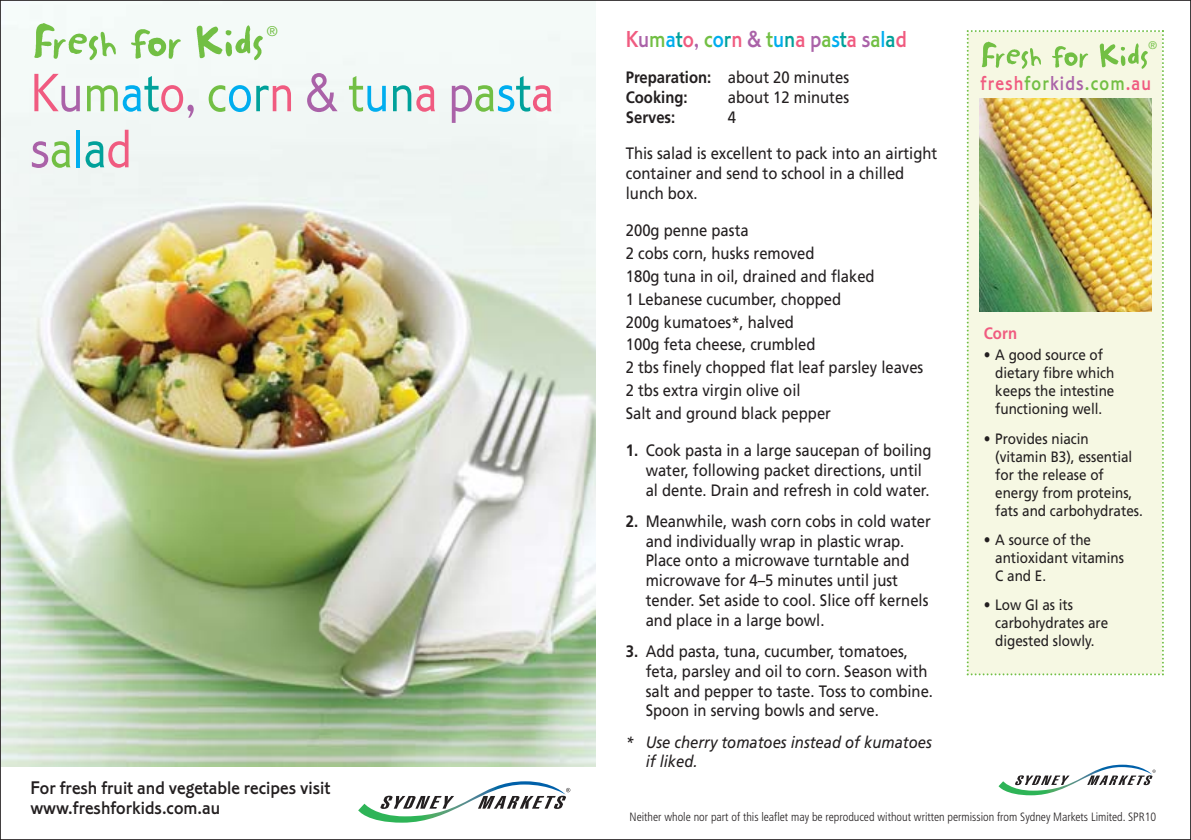
<style>
.page{position:relative;width:1191px;height:840px;background:#fff}
.page>*{position:absolute;margin:0;border:0;box-sizing:border-box;transform-origin:0 0}
.t1{font:56px/56px "Corinthian Light Plain";color:#f05b80;scale:.9 1}
.t2{font:24px "Corinthian Medium Plain";color:#f05b80;scale:.9 1}
.t3{font:21px "Corinthian Medium Plain";letter-spacing:.06em;color:#f05b80;scale:.9 1}
.t4{font:19px/20px "Corinthian Medium Plain";color:#231f20}
.t5{font:16.4px/19.8px "Frutiger";color:#231f20;scale:.9 1}
.t6{font:italic 16.4px/19.8px "Frutiger";color:#231f20;scale:.9 1}
.t7{font:700 16.4px/19.8px "Frutiger";color:#231f20;scale:.9 1}
.t8{font:700 16.4px "Frutiger";color:#f05b80;scale:.9 1}
.t9{font:15px/18px "Frutiger";color:#231f20;scale:.9 1}
.t10{font:13.6px "Helvetica Neue";color:#72bf44}
.t11{font:300 condensed 12px "Frutiger";color:#231f20}
.t12{font:10.8px "Helvetica Neue";color:#72bf44}
.s1{color:#aa62a8}
.s2{color:#72bf44}
.s3{color:#00aeef}
.s4{color:#00a19a}
.s5{font-weight:400}
.s6{font-weight:700}
</style>
<div class="page">
<svg style="left:998px;top:764px;width:157px;height:30px"></svg>
<svg style="left:358px;top:781px;width:212px;height:41px"></svg>
<img style="left:2px;top:2px;width:593px;height:763px">
<img style="left:25px;top:14px;width:255px;height:56px">
<div style="left:966px;top:30px;width:197px;height:645px;background:#f6f8e3"></div>
<img style="left:975px;top:35px;width:185px;height:42px">
<img style="left:979px;top:99px;width:172px;height:212px">
<p class="t10" style="left:267px;top:26px;width:12px">®</p>
<h1 class="t1" style="left:30px;top:70px;width:583px">K<span class="s1">u</span><span class="s2">m</span><span class="s3">a</span><span class="s4">t</span>o<span class="s1">,</span> <span class="s2">c</span><span class="s3">o</span><span class="s4">r</span>n <span class="s1">&amp;</span> <span class="s2">t</span><span class="s3">u</span><span class="s4">n</span>a <span class="s1">p</span><span class="s2">a</span><span class="s3">s</span><span class="s4">t</span>a <span class="s1">s</span><span class="s2">a</span><span class="s3">l</span><span class="s4">a</span>d</h1>
<p class="t4" style="left:30px;top:779px;width:301px">For fresh fruit and vegetable recipes visit www.freshforkids.com.au</p>
<h2 class="t2" style="left:626px;top:31px;width:314px">K<span class="s1">u</span><span class="s2">m</span><span class="s3">a</span><span class="s4">t</span>o<span class="s1">,</span> <span class="s2">c</span><span class="s3">o</span><span class="s4">r</span>n <span class="s1">&amp;</span> <span class="s2">t</span><span class="s3">u</span><span class="s4">n</span>a <span class="s1">p</span><span class="s2">a</span><span class="s3">s</span><span class="s4">t</span>a <span class="s1">s</span><span class="s2">a</span><span class="s3">l</span><span class="s4">a</span>d</h2>
<p class="t7" style="left:626px;top:69px;width:249px">Preparation: <span class="s5">about 20 minutes<br></span>Cooking:</p>
<p class="t5" style="left:728px;top:88px;width:136px">about 12 minutes</p>
<p class="t7" style="left:626px;top:108px;width:56px">Serves:</p>
<p class="t5" style="left:728px;top:108px;width:11px">4</p>
<p class="t5" style="left:626px;top:145px;width:347px">This salad is excellent to pack into an airtight container and send to school in a chilled lunch box.</p>
<p class="t5" style="left:626px;top:220px;width:332px;line-height:22.8px">200g penne pasta<br>2 cobs corn, husks removed<br>180g tuna in oil, drained and flaked<br>1 Lebanese cucumber, chopped<br>200g kumatoes*, halved<br>100g feta cheese, crumbled<br>2 tbs finely chopped flat leaf parsley leaves<br>2 tbs extra virgin olive oil<br>Salt and ground black pepper</p>
<p class="t5" style="left:645px;top:441px;width:319px;text-indent:-20px"><span class="s6">1.</span> Cook pasta in a large saucepan of boiling water, following packet directions, until al dente. Drain and refresh in cold water.</p>
<p class="t5" style="left:645px;top:512px;width:318px;text-indent:-20px"><span class="s6">2.</span> Meanwhile, wash corn cobs in cold water and individually wrap in plastic wrap.<br>Place onto a microwave turntable and microwave for 4–5 minutes until just tender. Set aside to cool. Slice off kernels and place in a large bowl.</p>
<p class="t5" style="left:645px;top:642px;width:321px;text-indent:-20px"><span class="s6">3.</span> Add pasta, tuna, cucumber, tomatoes, feta, parsley and oil to corn. Season with salt and pepper to taste. Toss to combine.<br>Spoon in serving bowls and serve.</p>
<p class="t6" style="left:645px;top:732px;width:319px;text-indent:-20px">* Use cherry tomatoes instead of kumatoes if liked.</p>
<p class="t12" style="left:1148px;top:41px;width:10px">®</p>
<p class="t3" style="left:980px;top:76px;width:191px">fresh<span class="s2">for</span><span class="s1">kids</span><span class="s2">.com</span>.au</p>
<p class="t8" style="left:984px;top:326px;width:38px">Corn</p>
<p class="t9" style="left:995px;top:347px;width:134px;text-indent:-11px">• A good source of dietary fibre which keeps the intestine functioning well.</p>
<p class="t9" style="left:995px;top:430px;width:166px;text-indent:-11px">• Provides niacin (vitamin B3), essential for the release of energy from proteins, fats and carbohydrates.</p>
<p class="t9" style="left:995px;top:531px;width:145px;text-indent:-11px">• A source of the antioxidant vitamins<br>C and E.</p>
<p class="t9" style="left:995px;top:597px;width:127px;text-indent:-11px">• Low GI as its carbohydrates are digested slowly.</p>
<p class="t11" style="left:629px;top:811px;width:528px">Neither whole nor part of this leaflet may be reproduced without written permission from Sydney Markets Limited. SPR10</p>
</div>
